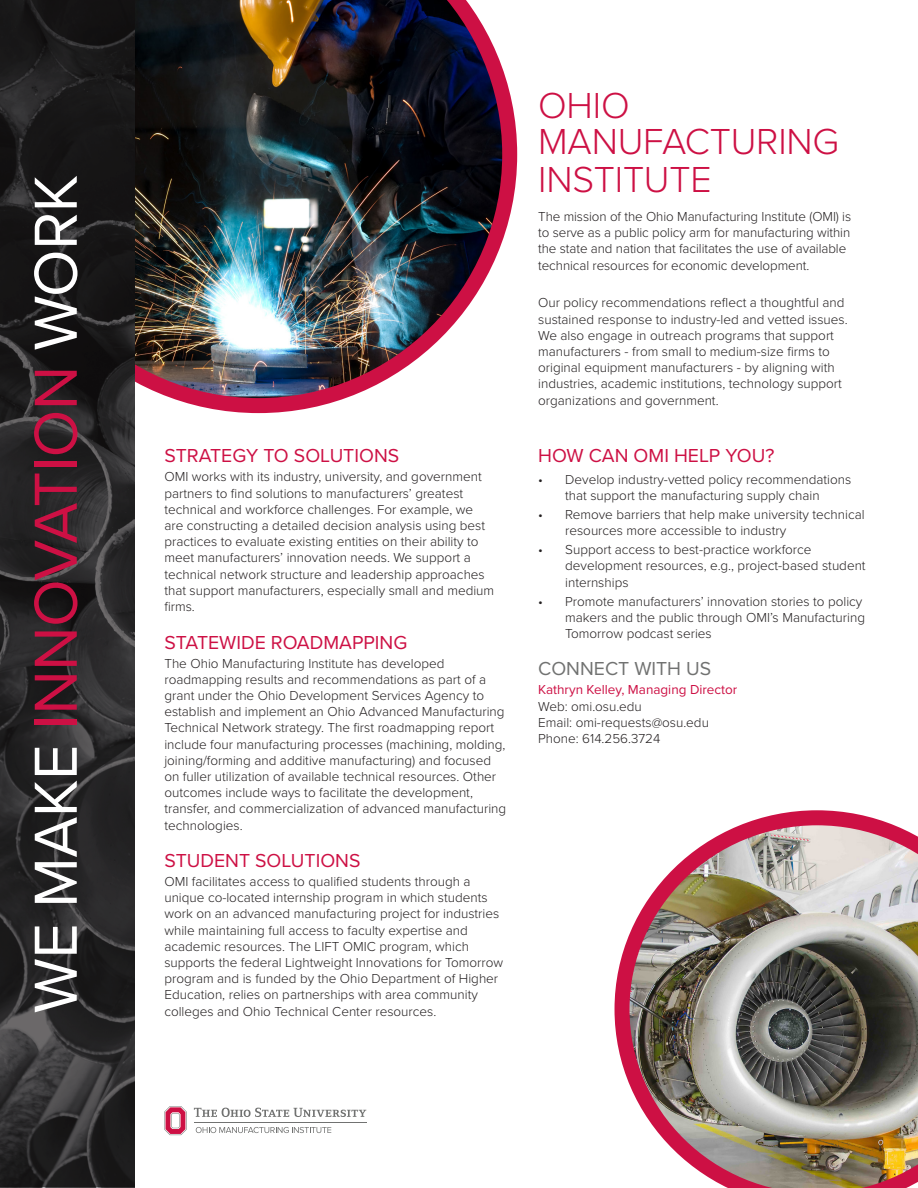
<style>
.page{position:relative;width:918px;height:1188px;background:#fff}
.page>*{position:absolute;margin:0;border:0;box-sizing:border-box;transform-origin:0 0}
.t1{font:63px "Proxima Nova";letter-spacing:-.005em;color:#fff}
.t2{font:300 37.5px/36.8px "Proxima Nova";letter-spacing:-.005em;color:#cd1044}
.heading_1-5{font:19.5px "Proxima Nova";color:#cd1044}
.heading_1-5-2{font:19.5px "Proxima Nova";color:#717271}
.heading_1-5-3{font:300 13.5px/16.2px "Proxima Nova";color:#231f20}
.heading_1-5-4{font:13.5px "Proxima Nova";color:#cd1044}
.s1{color:#cd1044}
</style>
<div class="page">
<img style="left:135px;top:0;width:382px;height:413px">
<svg style="left:0;top:0;width:135px;height:1186px;background:#252425"></svg>
<img style="left:615px;top:810px;width:303px;height:378px">
<svg style="left:196px;top:1127px;width:135px;height:6px"></svg>
<svg style="left:164px;top:1106px;width:23px;height:29px"></svg>
<hr style="left:194px;top:1122px;width:173px;height:1px;background:#717271">
<svg style="left:194px;top:1108px;width:172px;height:9px"></svg>
<p class="t1" style="left:18px;top:1013px;width:840px;rotate:-90deg">WE MAKE <span class="s1">INNOVATION</span> WORK</p>
<p class="heading_1-5" style="left:164px;top:444px;width:236px">STRATEGY TO SOLUTIONS</p>
<p class="heading_1-5-3" style="left:164px;top:469px;width:331px">OMI works with its industry, university, and government partners to find solutions to manufacturers’ greatest technical and workforce challenges. For example, we are constructing a detailed decision analysis using best practices to evaluate existing entities on their ability to meet manufacturers’ innovation needs. We support a technical network structure and leadership approaches that support manufacturers, especially small and medium firms.</p>
<p class="heading_1-5" style="left:164px;top:631px;width:244px">STATEWIDE ROADMAPPING</p>
<p class="heading_1-5-3" style="left:164px;top:655px;width:343px">The Ohio Manufacturing Institute has developed roadmapping results and recommendations as part of a grant under the Ohio Development Services Agency to establish and implement an Ohio Advanced Manufacturing Technical Network strategy. The first roadmapping report include four manufacturing processes (machining, molding, joining/forming and additive manufacturing) and focused on fuller utilization of available technical resources. Other outcomes include ways to facilitate the development, transfer, and commercialization of advanced manufacturing technologies.</p>
<p class="heading_1-5" style="left:164px;top:849px;width:198px">STUDENT SOLUTIONS</p>
<p class="heading_1-5-3" style="left:164px;top:874px;width:340px">OMI facilitates access to qualified students through a unique co-located internship program in which students work on an advanced manufacturing project for industries while maintaining full access to faculty expertise and academic resources. The LIFT OMIC program, which supports the federal Lightweight Innovations for Tomorrow program and is funded by the Ohio Department of Higher Education, relies on partnerships with area community colleges and Ohio Technical Center resources.</p>
<p class="t2" style="left:538px;top:88px;width:303px">OHIO<br>MANUFACTURING<br>INSTITUTE</p>
<p class="heading_1-5-3" style="left:538px;top:208px;width:315px">The mission of the Ohio Manufacturing Institute (OMI) is to serve as a public policy arm for manufacturing within the state and nation that facilitates the use of available technical resources for economic development.</p>
<p class="heading_1-5-3" style="left:538px;top:295px;width:311px">Our policy recommendations reflect a thoughtful and sustained response to industry-led and vetted issues.<br>We also engage in outreach programs that support manufacturers - from small to medium-size firms to original equipment manufacturers - by aligning with industries, academic institutions, technology support organizations and government.</p>
<p class="heading_1-5" style="left:538px;top:444px;width:238px">HOW CAN OMI HELP YOU?</p>
<p class="heading_1-5-3" style="left:538px;top:472px;width:315px;text-align:center">• Develop industry-vetted policy recommendations that support the manufacturing supply chain</p>
<p class="heading_1-5-3" style="left:565px;top:507px;width:301px;text-indent:-27px">• Remove barriers that help make university technical resources more accessible to industry</p>
<p class="heading_1-5-3" style="left:565px;top:542px;width:302px;text-indent:-27px">• Support access to best-practice workforce development resources, e.g., project-based student internships</p>
<p class="heading_1-5-3" style="left:565px;top:593px;width:301px;text-indent:-27px">• Promote manufacturers’ innovation stories to policy makers and the public through OMI’s Manufacturing<br>Tomorrow podcast series</p>
<p class="heading_1-5-2" style="left:538px;top:657px;width:175px">CONNECT WITH US</p>
<p class="heading_1-5-4" style="left:538px;top:682px;width:201px">Kathryn Kelley, Managing Director</p>
<p class="heading_1-5-3" style="left:538px;top:698px;width:105px">Web: omi.osu.edu</p>
<p class="heading_1-5-3" style="left:538px;top:714px;width:172px">Email: omi-requests@osu.edu</p>
<p class="heading_1-5-3" style="left:538px;top:731px;width:124px">Phone: 614.256.3724</p>
</div>
